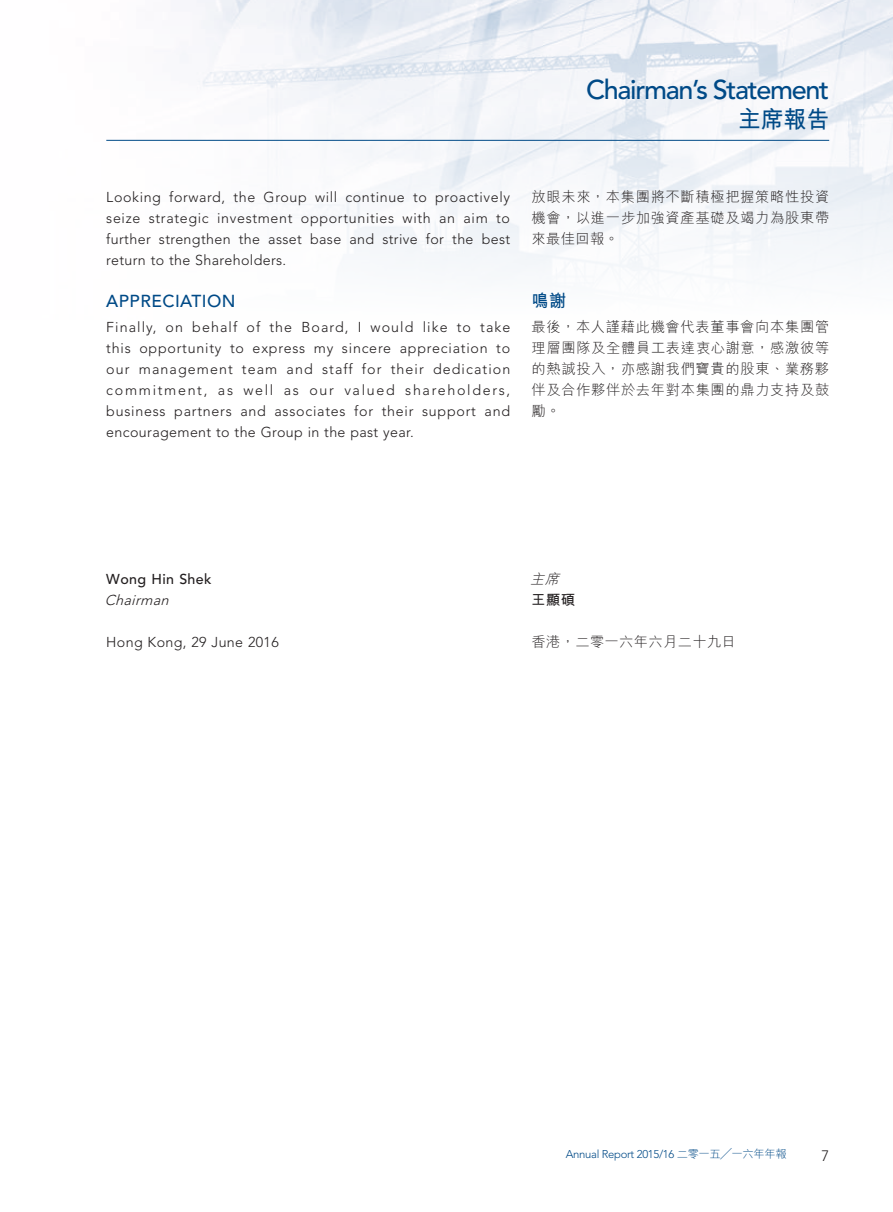
<style>
.page{position:relative;width:893px;height:1212px;background:#fff}
.page>*{position:absolute;margin:0;border:0;box-sizing:border-box;transform-origin:0 0}
.t1{font:500 27px "Avenir LT Std";letter-spacing:-.05em;color:#004a87}
.t2{font:700 24px "M Hei HK";color:#004a87;scale:.95 1}
.t3{font:500 17.25px "Avenir LT Std";letter-spacing:.03em;color:#004a87}
.t4{font:700 17.25px "M Hei HK";color:#004a87}
.t5{font:300 15px "Avenir LT Std";color:#231f20}
.t6{font:300 14.25px/21px "Avenir LT Std";letter-spacing:.025em;color:#231f20;text-align:justify}
.t7{font:300 14.25px/21px "M Hei HK";letter-spacing:.05em;color:#231f20;text-align:justify}
.t8{font:300 14.25px "M Hei HK";letter-spacing:.025em;color:#231f20}
.t9{font:500 14.25px "Avenir LT Std";letter-spacing:.03em;color:#231f20}
.t10{font:italic 300 14.25px "Avenir LT Std";color:#231f20}
.t11{font:700 14.25px "M Hei HK";color:#231f20}
.t12{font:italic 300 14.25px "M Hei HK";color:#231f20}
.t13{font:300 11.25px "Avenir LT Std";letter-spacing:-.025em;color:#004a87}
.s1{font-family:"M Hei HK"}
</style>
<div class="page">
<img style="left:106px;top:0;width:787px;height:274px">
<hr style="left:106px;top:140px;width:723px;height:1px;background:#004a87">
<h1 class="t1" style="left:586px;top:74px;width:244px">Chairman’s Statement</h1>
<h2 class="t2" style="left:738px;top:102px;width:98px">主席報告</h2>
<p class="t6" style="left:106px;top:187px;width:405px">Looking forward, the Group will continue to proactively seize strategic investment opportunities with an aim to further strengthen the asset base and strive for the best return to the Shareholders.</p>
<p class="t3" style="left:106px;top:291px;width:131px">APPRECIATION</p>
<p class="t6" style="left:106px;top:317px;width:406px">Finally, on behalf of the Board, I would like to take this opportunity to express my sincere appreciation to our management team and staff for their dedication commitment, as well as our valued shareholders, business partners and associates for their support and encouragement to the Group in the past year.</p>
<p class="t7" style="left:531px;top:186px;width:299px">放眼未來，本集團將不斷積極把握策略性投資機會，以進一步加強資產基礎及竭力為股東帶來最佳回報。</p>
<p class="t4" style="left:531px;top:288px;width:36px">鳴謝</p>
<p class="t7" style="left:531px;top:316px;width:299px">最後，本人謹藉此機會代表董事會向本集團管理層團隊及全體員工表達衷心謝意，感激彼等的熱誠投入，亦感謝我們寶貴的股東、業務夥伴及合作夥伴於去年對本集團的鼎力支持及鼓勵。</p>
<p class="t9" style="left:106px;top:571px;width:107px">Wong Hin Shek</p>
<p class="t10" style="left:105px;top:592px;width:70px">Chairman</p>
<p class="t6" style="left:106px;top:632px;width:174px">Hong Kong, 29 June 2016</p>
<p class="t12" style="left:530px;top:569px;width:35px">主席</p>
<p class="t11" style="left:531px;top:590px;width:45px">王顯碩</p>
<p class="t8" style="left:531px;top:632px;width:206px">香港，二零一六年六月二十九日</p>
<p class="t13" style="left:566px;top:1148px;width:222px">Annual Report 2015/16 <span class="s1">二零一五╱一六年年報</span></p>
<p class="t5" style="left:821px;top:1147px;width:9px">7</p>
</div>
